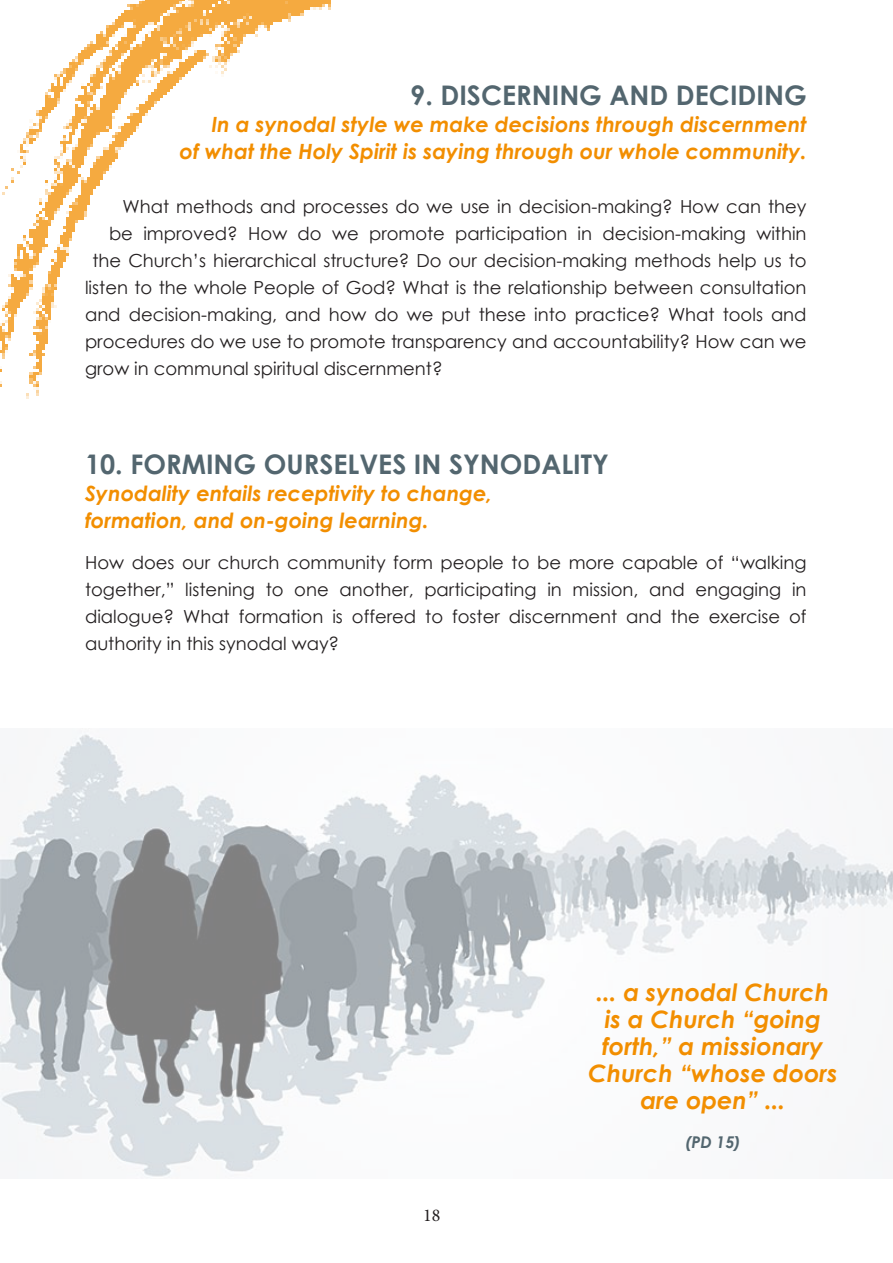
<style>
.page{position:relative;width:893px;height:1263px;background:#fff}
.page>*{position:absolute;margin:0;border:0;box-sizing:border-box;transform-origin:0 0}
.t1{font:700 27px "Century Gothic";color:#53666f}
.t2{font:italic 700 24px/27px "Century Gothic";color:#f28e00;text-align:center}
.t3{font:italic 700 21px "Century Gothic";color:#f28e00}
.t4{font:18px/27px "Century Gothic";color:#231f20;text-align:justify}
.t5{font:18px "Minion Pro";color:#231f20}
.t6{font:italic 700 16.2px "Century Gothic";color:#53666f}
</style>
<div class="page">
<img style="left:0;top:734px;width:893px;height:444px">
<img style="left:0;top:0;width:331px;height:399px">
<p class="t1" style="left:410px;top:75px;width:398px">9. DISCERNING AND DECIDING</p>
<p class="t3" style="left:211px;top:109px;width:597px">In a synodal style we make decisions through discernment</p>
<p class="t3" style="left:180px;top:136px;width:629px">of what the Holy Spirit is saying through our whole community.</p>
<p class="t4" style="left:123px;top:193px;width:686px">What methods and processes do we use in decision-making? How can they</p>
<p class="t4" style="left:109px;top:220px;width:699px">be improved? How do we promote participation in decision-making within</p>
<p class="t4" style="left:93px;top:247px;width:716px">the Church’s hierarchical structure? Do our decision-making methods help us to</p>
<p class="t4" style="left:85px;top:274px;width:723px">listen to the whole People of God? What is the relationship between consultation</p>
<p class="t4" style="left:85px;top:301px;width:723px">and decision-making, and how do we put these into practice? What tools and</p>
<p class="t4" style="left:85px;top:328px;width:723px">procedures do we use to promote transparency and accountability? How can we</p>
<p class="t4" style="left:85px;top:355px;width:359px">grow in communal spiritual discernment?</p>
<p class="t1" style="left:85px;top:444px;width:525px">10. FORMING OURSELVES IN SYNODALITY</p>
<p class="t3" style="left:85px;top:478px;width:409px">Synodality entails receptivity to change,</p>
<p class="t3" style="left:85px;top:505px;width:345px">formation, and on-going learning.</p>
<p class="t4" style="left:85px;top:549px;width:723px">How does our church community form people to be more capable of “walking together,” listening to one another, participating in mission, and engaging in dialogue? What formation is offered to foster discernment and the exercise of authority in this synodal way?</p>
<p class="t5" style="left:423px;top:1203px;width:19px">18</p>
<p class="t2" style="left:588px;top:978px;width:251px">... a synodal Church is a Church “going forth,” a missionary<br>Church “whose doors are open” ...</p>
<p class="t6" style="left:685px;top:1130px;width:57px">(PD 15)</p>
</div>
